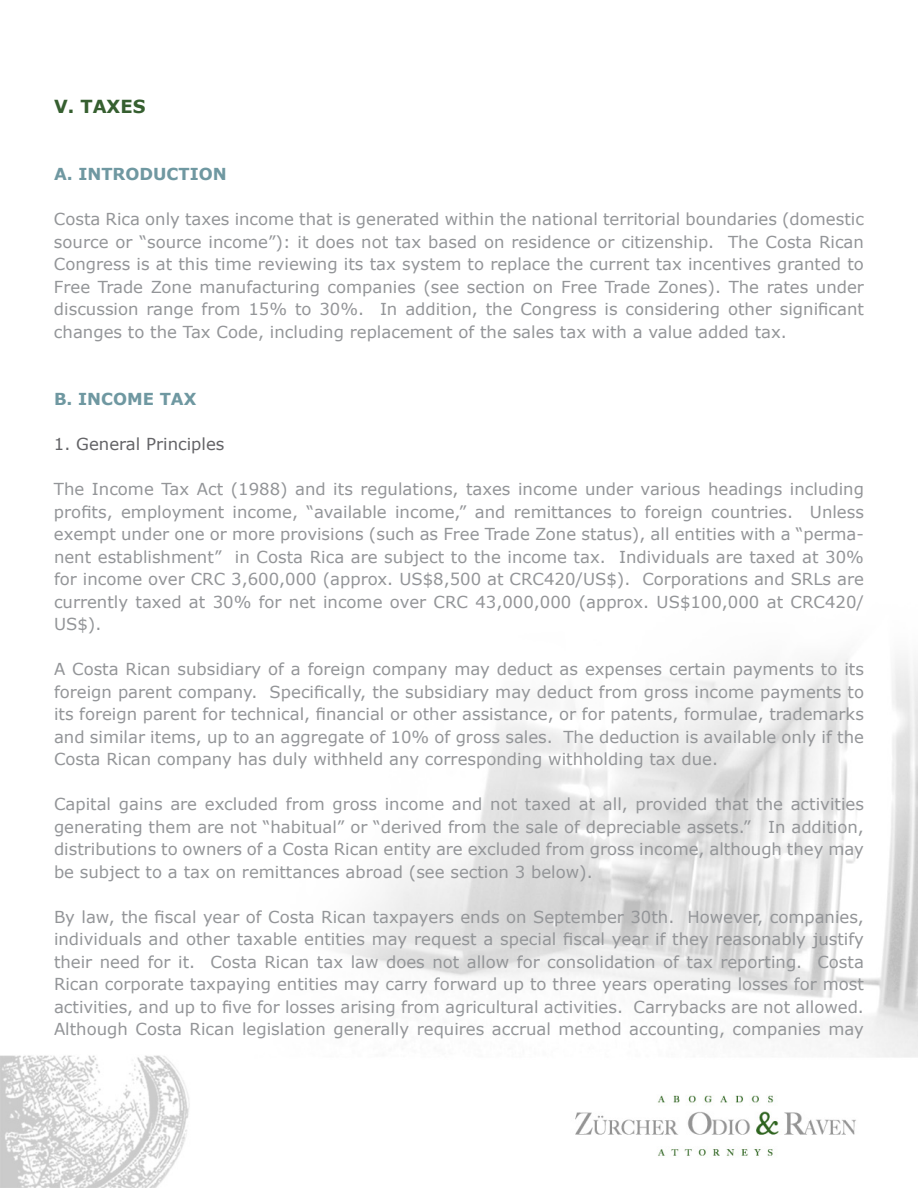
<style>
.page{position:relative;width:918px;height:1188px;background:#fff}
.page>*{position:absolute;margin:0;border:0;box-sizing:border-box;transform-origin:0 0}
.t1{font:700 18px "Verdana";color:#365f30}
.t2{font:16.5px/22.5px "Verdana";color:#939598;text-align:justify}
.t3{font:700 16.5px "Verdana";color:#6f98a1}
.t4{font:16.5px "Verdana";color:#636366}
</style>
<div class="page">
<img style="left:0;top:657px;width:918px;height:531px">
<p class="t1" style="left:54px;top:95px;width:93px">V. TAXES</p>
<p class="t3" style="left:54px;top:164px;width:174px">A. INTRODUCTION</p>
<p class="t2" style="left:54px;top:207px;width:812px">Costa Rica only taxes income that is generated within the national territorial boundaries (domestic source or “source income”): it does not tax based on residence or citizenship. The Costa Rican Congress is at this time reviewing its tax system to replace the current tax incentives granted to Free Trade Zone manufacturing companies (see section on Free Trade Zones). The rates under discussion range from 15% to 30%. In addition, the Congress is considering other significant changes to the Tax Code, including replacement of the sales tax with a value added tax.</p>
<p class="t3" style="left:54px;top:389px;width:144px">B. INCOME TAX</p>
<p class="t4" style="left:54px;top:434px;width:172px">1. General Principles</p>
<p class="t2" style="left:54px;top:477px;width:812px">The Income Tax Act (1988) and its regulations, taxes income under various headings including profits, employment income, “available income,” and remittances to foreign countries. Unless exempt under one or more provisions (such as Free Trade Zone status), all entities with a “perma&shy;nent establishment” in Costa Rica are subject to the income tax. Individuals are taxed at 30% for income over CRC 3,600,000 (approx. US$8,500 at CRC420/US$). Corporations and SRLs are currently taxed at 30% for net income over CRC 43,000,000 (approx. US$100,000 at CRC420/ US$).</p>
<p class="t2" style="left:54px;top:657px;width:812px">A Costa Rican subsidiary of a foreign company may deduct as expenses certain payments to its foreign parent company. Specifically, the subsidiary may deduct from gross income payments to its foreign parent for technical, financial or other assistance, or for patents, formulae, trademarks and similar items, up to an aggregate of 10% of gross sales. The deduction is available only if the Costa Rican company has duly withheld any corresponding withholding tax due.</p>
<p class="t2" style="left:54px;top:792px;width:812px">Capital gains are excluded from gross income and not taxed at all, provided that the activities generating them are not “habitual” or “derived from the sale of depreciable assets.” In addition, distributions to owners of a Costa Rican entity are excluded from gross income, although they may be subject to a tax on remittances abroad (see section 3 below).</p>
<p class="t2" style="left:54px;top:905px;width:812px">By law, the fiscal year of Costa Rican taxpayers ends on September 30th. However, companies, individuals and other taxable entities may request a special fiscal year if they reasonably justify their need for it. Costa Rican tax law does not allow for consolidation of tax reporting. Costa Rican corporate taxpaying entities may carry forward up to three years operating losses for most activities, and up to five for losses arising from agricultural activities. Carrybacks are not allowed.<br>Although Costa Rican legislation generally requires accrual method accounting, companies may</p>
</div>
